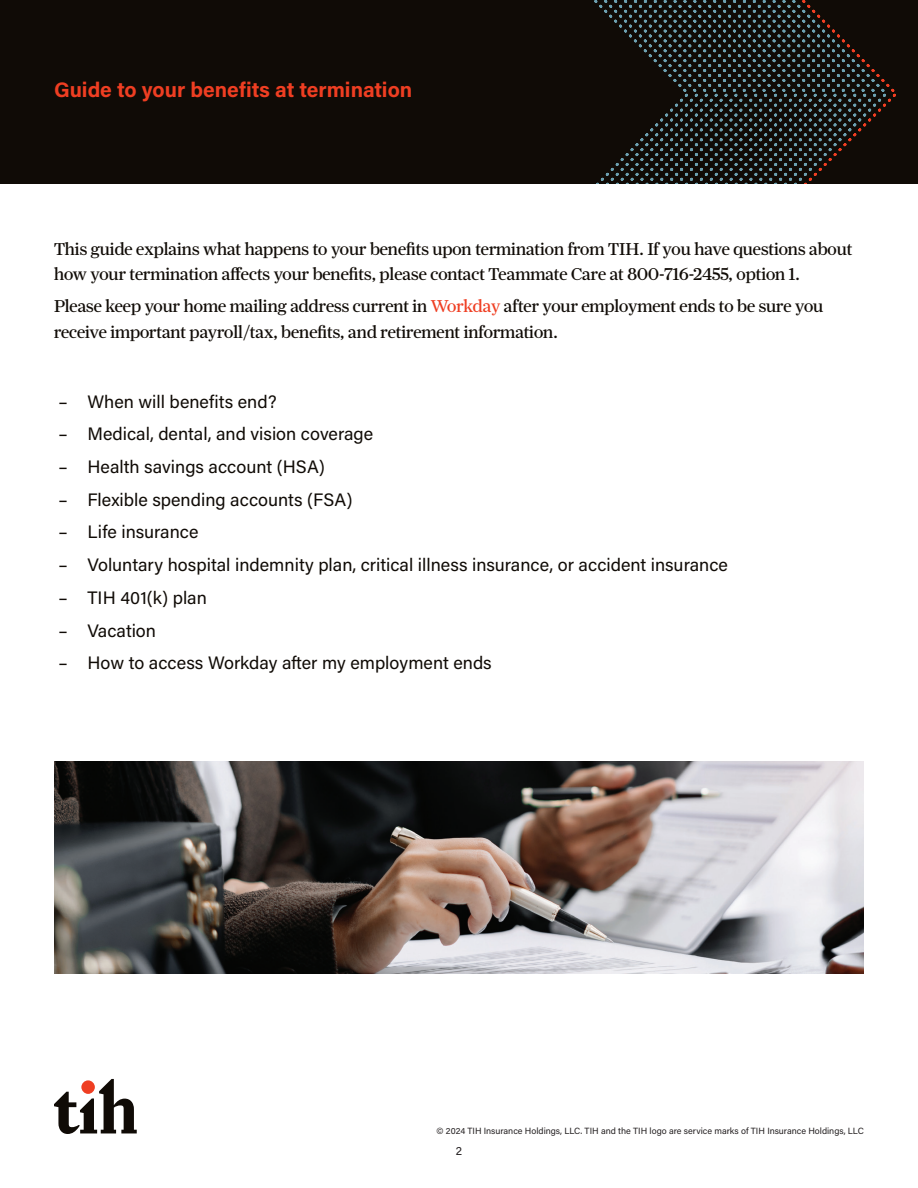
<style>
.page{position:relative;width:918px;height:1188px;background:#fff}
.page>*{position:absolute;margin:0;border:0;box-sizing:border-box;transform-origin:0 0}
.t1{font:700 21px "Acumin Pro";color:#ef3e22}
.t2{font:18px/25.5px "Farnham Headline";color:#100b06}
.t3{font:18px "Acumin Pro";color:#100b06}
.t4{font:12px "Acumin Pro";color:#231f20}
.t5{font:9px "Acumin Pro";color:#231f20}
.s1{color:#ef3e22}
</style>
<div class="page">
<div style="left:0;top:0;width:918px;height:184px;background:#100b06"></div>
<svg style="left:850px;top:49px;width:10px;height:93px"></svg>
<svg style="left:841px;top:39px;width:9px;height:112px"></svg>
<svg style="left:831px;top:29px;width:10px;height:132px"></svg>
<svg style="left:821px;top:19px;width:10px;height:152px"></svg>
<svg style="left:811px;top:9px;width:10px;height:172px"></svg>
<svg style="left:801px;top:0;width:10px;height:184px"></svg>
<svg style="left:791px;top:0;width:10px;height:184px"></svg>
<svg style="left:781px;top:0;width:10px;height:184px"></svg>
<svg style="left:771px;top:0;width:10px;height:184px"></svg>
<svg style="left:761px;top:0;width:10px;height:184px"></svg>
<svg style="left:751px;top:0;width:10px;height:184px"></svg>
<svg style="left:741px;top:0;width:10px;height:184px"></svg>
<svg style="left:732px;top:0;width:9px;height:184px"></svg>
<svg style="left:722px;top:0;width:10px;height:184px"></svg>
<svg style="left:712px;top:0;width:10px;height:184px"></svg>
<svg style="left:702px;top:0;width:10px;height:184px"></svg>
<svg style="left:692px;top:0;width:10px;height:184px"></svg>
<svg style="left:594px;top:0;width:98px;height:184px"></svg>
<svg style="left:54px;top:1079px;width:83px;height:55px"></svg>
<img style="left:55px;top:761px;width:808px;height:213px">
<p class="t1" style="left:54px;top:75px;width:360px">Guide to your benefits at termination</p>
<p class="t2" style="left:54px;top:236px;width:800px">This guide explains what happens to your benefits upon termination from TIH. If you have questions about how your termination affects your benefits, please contact Teammate Care at 800-716-2455, option 1.</p>
<p class="t2" style="left:54px;top:293px;width:771px">Please keep your home mailing address current in <span class="s1">Workday</span> after your employment ends to be sure you receive important payroll/tax, benefits, and retirement information.</p>
<p class="t3" style="left:59px;top:389px;width:220px">– When will benefits end?</p>
<p class="t3" style="left:59px;top:422px;width:316px">– Medical, dental, and vision coverage</p>
<p class="t3" style="left:59px;top:454px;width:268px">– Health savings account (HSA)</p>
<p class="t3" style="left:59px;top:487px;width:295px">– Flexible spending accounts (FSA)</p>
<p class="t3" style="left:59px;top:520px;width:141px">– Life insurance</p>
<p class="t3" style="left:59px;top:552px;width:671px">– Voluntary hospital indemnity plan, critical illness insurance, or accident insurance</p>
<p class="t3" style="left:59px;top:585px;width:150px">– TIH 401(k) plan</p>
<p class="t3" style="left:59px;top:618px;width:99px">– Vacation</p>
<p class="t3" style="left:59px;top:651px;width:435px">– How to access Workday after my employment ends</p>
<p class="t5" style="left:437px;top:1125px;width:429px">© 2024 TIH Insurance Holdings, LLC. TIH and the TIH logo are service marks of TIH Insurance Holdings, LLC</p>
<p class="t4" style="left:456px;top:1142px;width:8px">2</p>
</div>
